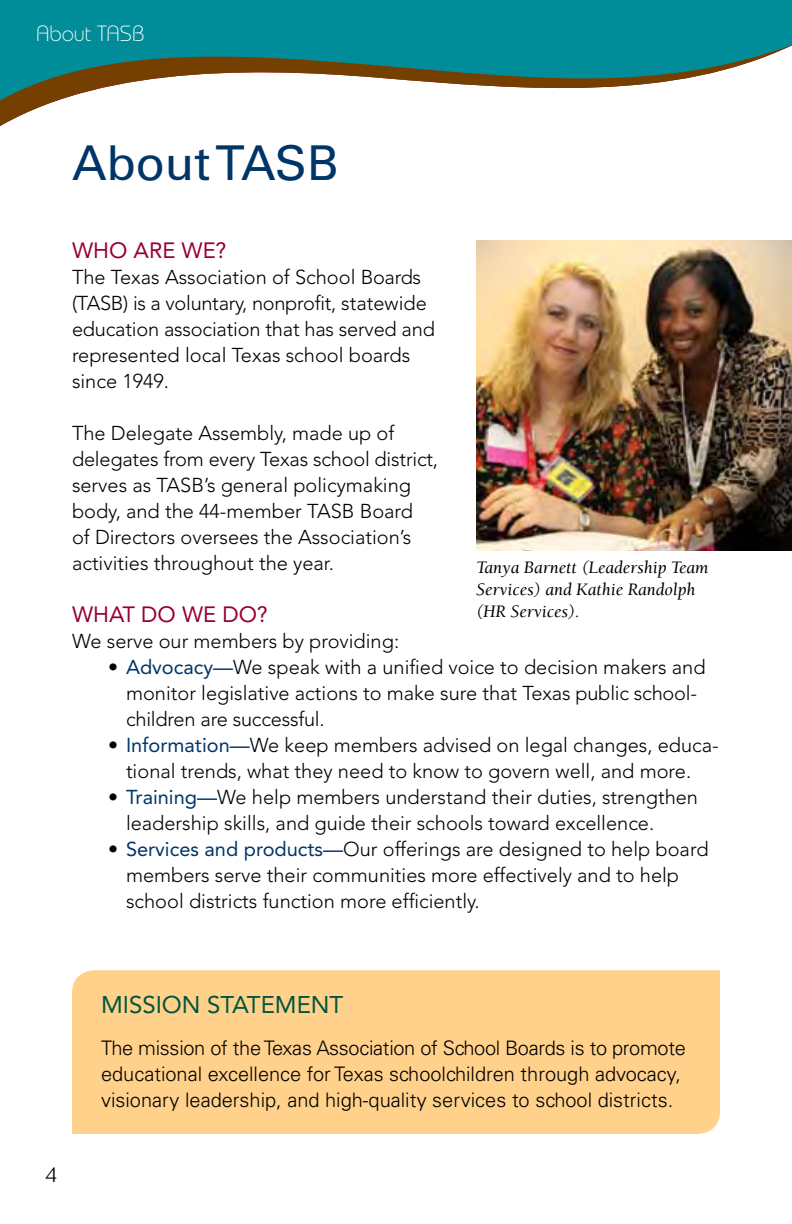
<style>
.page{position:relative;width:792px;height:1224px;background:#fff}
.page>*{position:absolute;margin:0;border:0;box-sizing:border-box;transform-origin:0 0}
.t1{font:48px "Univers";color:#003568}
.t2{font:24px "Avenir";color:#00553d}
.t3{font:22px "Avenir";color:#98002e}
.t4{font:300 22px "Bauhaus";color:#fff}
.t5{font:300 20px/26px "Avenir";color:#000}
.t6{font:300 20px/26px "Univers";color:#000}
.t7{font:20px "Brewery LT";color:#000}
.t8{font:italic 18px/22px "Berkeley LT";color:#000}
.s1{font-weight:400;color:#003568}
</style>
<div class="page">
<img style="left:476px;top:240px;width:316px;height:310px">
<div style="left:0;top:0;width:792px;height:42px;background:#008c99"></div>
<svg style="left:0;top:42px;width:792px;height:84px"></svg>
<div style="left:72px;top:970px;width:648px;height:164px;background:#ffd18b"></div>
<p class="t4" style="left:36px;top:20px;width:110px">About TASB</p>
<h1 class="t1" style="left:72px;top:135px;width:268px">About TASB</h1>
<p class="t3" style="left:72px;top:238px;width:156px">Who are we?</p>
<p class="t5" style="left:72px;top:264px;width:364px">The Texas Association of School Boards (TASB) is a voluntary, nonprofit, statewide education association that has served and represented local Texas school boards since 1949.</p>
<p class="t5" style="left:72px;top:420px;width:368px">The Delegate Assembly, made up of delegates from every Texas school district, serves as TASB’s general policymaking body, and the 44-member TASB Board<br>of Directors oversees the Association’s activities throughout the year.</p>
<p class="t3" style="left:72px;top:602px;width:197px">What do we do?</p>
<p class="t5" style="left:72px;top:628px;width:329px">We serve our members by providing:</p>
<p class="t5" style="left:126px;top:654px;width:581px;text-indent:-18px">• <span class="s1">Advocacy—</span>We speak with a unified voice to decision makers and monitor legislative actions to make sure that Texas public school&shy;children are successful.</p>
<p class="t5" style="left:108px;top:732px;width:612px;text-align:center">• <span class="s1">I nformation—</span>We keep members advised on legal changes, educa&shy;tional trends, what they need to know to govern well, and more.</p>
<p class="t5" style="left:126px;top:784px;width:574px;text-indent:-18px">• <span class="s1">Training—</span>We help members understand their duties, strengthen leadership skills, and guide their schools toward excellence.</p>
<p class="t5" style="left:126px;top:836px;width:584px;text-indent:-18px">• <span class="s1">Services and products—</span>Our offerings are designed to help board members serve their communities more effectively and to help school districts function more efficiently.</p>
<p class="t8" style="left:476px;top:557px;width:234px">Tanya Barnett (Leadership Team<br>Services) and Kathie Randolph (HR Services).</p>
<p class="t7" style="left:45px;top:1163px;width:13px">4</p>
<p class="t2" style="left:101px;top:990px;width:34px">MISSIO</p>
<p class="t2" style="left:182px;top:990px;width:162px">N STATEMENT</p>
<p class="t6" style="left:101px;top:1034px;width:586px">The mission of the Texas Association of School Boards is to promote educational excellence for Texas schoolchildren through advocacy, visionary leadership, and high-quality services to school districts.</p>
</div>
